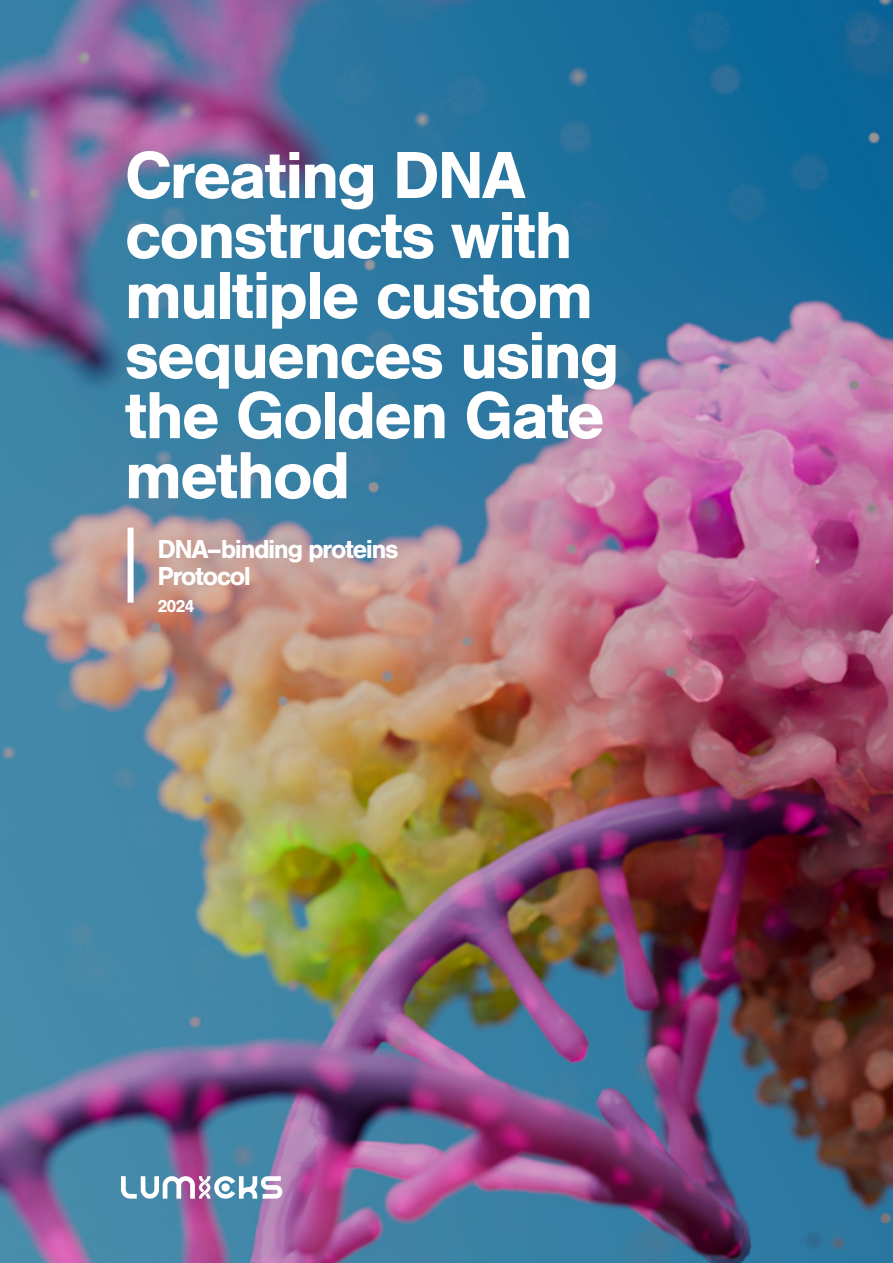
<style>
.page{position:relative;width:893px;height:1263px;background:#fff}
.page>*{position:absolute;margin:0;border:0;box-sizing:border-box;transform-origin:0 0}
.t1{font:700 69px/60px "Nimbus San";letter-spacing:-.04em;color:#fff}
.t2{font:700 27px/27px "Nimbus San";letter-spacing:-.06em;color:#fff}
.t3{font:700 18px "Nimbus San";color:#fff}
</style>
<div class="page">
<img style="left:0;top:0;width:893px;height:1263px">
<svg style="left:121px;top:1176px;width:161px;height:23px"></svg>
<div style="left:128px;top:528px;width:6px;height:75px;background:#fff"></div>
<p class="t1" style="left:125px;top:146px;width:497px">Creating DNA constructs with multiple custom sequences using the Golden Gate method</p>
<p class="t2" style="left:158px;top:536px;width:243px">DNA–binding proteins<br>Protocol</p>
<p class="t3" style="left:158px;top:596px;width:39px">2024</p>
</div>
